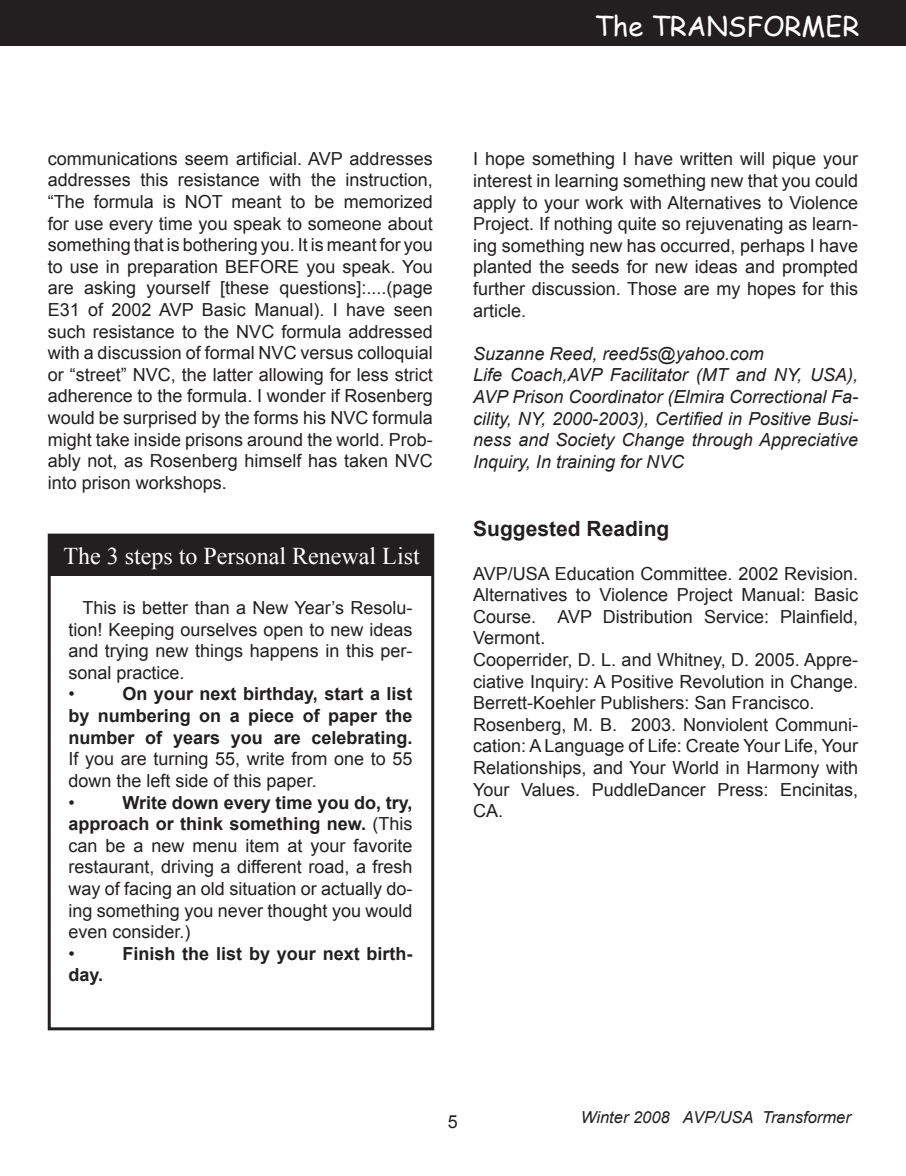
<style>
.page{position:relative;width:906px;height:1176px;background:#fff}
.page>*{position:absolute;margin:0;border:0;box-sizing:border-box;transform-origin:0 0}
.t1{font:27px "Comic Sans MS";color:#fff}
.t2{font:24px "Times New Roman";color:#fff}
.t3{font:700 21px "Arial";color:#231f20}
.t4{font:18px/21.6px "Arial";color:#231f20}
.t5{font:italic 18px/21.6px "Arial";color:#231f20}
.t6{font:700 18px/21.6px "Arial";color:#231f20;text-align:justify}
.t7{font:italic 16.5px "Arial";color:#231f20}
.s1{font-weight:700}
</style>
<div class="page">
<div style="left:0;top:0;width:905px;height:46px;background:#231f20"></div>
<div style="left:48px;top:536px;width:384px;height:40px;background:#231f20"></div>
<div style="left:48px;top:533px;width:386px;height:497px;border:3px solid #231f20"></div>
<h1 class="t1" style="left:594px;top:6px;width:266px">The TRANSFORMER</h1>
<p class="t4" style="left:48px;top:148px;width:386px;text-align:justify">communications seem artificial. AVP addresses addresses this resistance with the instruction, “The formula is NOT meant to be memorized for use every time you speak to someone about something that is bothering you. It is meant for you to use in preparation BEFORE you speak. You are asking yourself [these questions]:....(page E31 of 2002 AVP Basic Manual). I have seen such resistance to the NVC formula addressed with a discussion of formal NVC versus colloquial or “street” NVC, the latter allowing for less strict adherence to the formula. I wonder if Rosenberg would be surprised by the forms his NVC formula might take inside prisons around the world. Prob&shy;ably not, as Rosenberg himself has taken NVC into prison workshops.</p>
<h2 class="t2" style="left:63px;top:542px;width:357px">The 3 steps to Personal Renewal List</h2>
<p class="t4" style="left:68px;top:597px;width:346px;text-indent:14px">This is better than a New Year’s Resolu&shy;tion! Keeping ourselves open to new ideas and trying new things happens in this per&shy;sonal practice.<br>•</p>
<p class="t6" style="left:68px;top:683px;width:346px;text-indent:54px">On your next birthday, start a list by numbering on a piece of paper the number of years you are celebrating.</p>
<p class="t4" style="left:68px;top:748px;width:346px">If you are turning 55, write from one to 55 down the left side of this paper.<br>•</p>
<p class="t4" style="left:68px;top:791px;width:346px;text-indent:54px"><span class="s1">Write down every time you do, try, approach or think something new.</span> (This can be a new menu item at your favorite restaurant, driving a different road, a fresh way of facing an old situation or actually do&shy;ing something you never thought you would even consider.)<br>•</p>
<p class="t6" style="left:122px;top:942px;width:292px">Finish the list by your next birth-</p>
<p class="t6" style="left:68px;top:964px;width:36px">day.</p>
<p class="t4" style="left:473px;top:148px;width:386px;text-align:justify">I hope something I have written will pique your interest in learning something new that you could apply to your work with Alternatives to Violence Project. If nothing quite so rejuvenating as learn&shy;ing something new has occurred, perhaps I have planted the seeds for new ideas and prompted further discussion. Those are my hopes for this article.</p>
<p class="t5" style="left:473px;top:343px;width:386px">Suzanne Reed, reed5s@yahoo.com<br>Life Coach,AVP Facilitator (MT and NY, USA), AVP Prison Coordinator (Elmira Correctional Fa&shy;cility, NY, 2000-2003), Certified in Positive Busi&shy;ness and Society Change through Appreciative Inquiry, In training for NVC</p>
<p class="t3" style="left:473px;top:517px;width:198px">Suggested Reading</p>
<p class="t4" style="left:473px;top:562px;width:386px">AVP/USA Education Committee. 2002 Revision.<br>Alternatives to Violence Project Manual: Basic Course. AVP Distribution Service: Plainfield, Vermont.<br>Cooperrider, D. L. and Whitney, D. 2005. Appre&shy;ciative Inquiry: A Positive Revolution in Change.<br>Berrett-Koehler Publishers: San Francisco.<br>Rosenberg, M. B. 2003. Nonviolent Communi&shy;cation: A Language of Life: Create Your Life, Your Relationships, and Your World in Harmony with Your Values. PuddleDancer Press: Encinitas, CA.</p>
<p class="t4" style="left:447px;top:1110px;width:12px">5</p>
<p class="t7" style="left:581px;top:1108px;width:271px">Winter 2008 AVP/USA Transformer</p>
</div>
